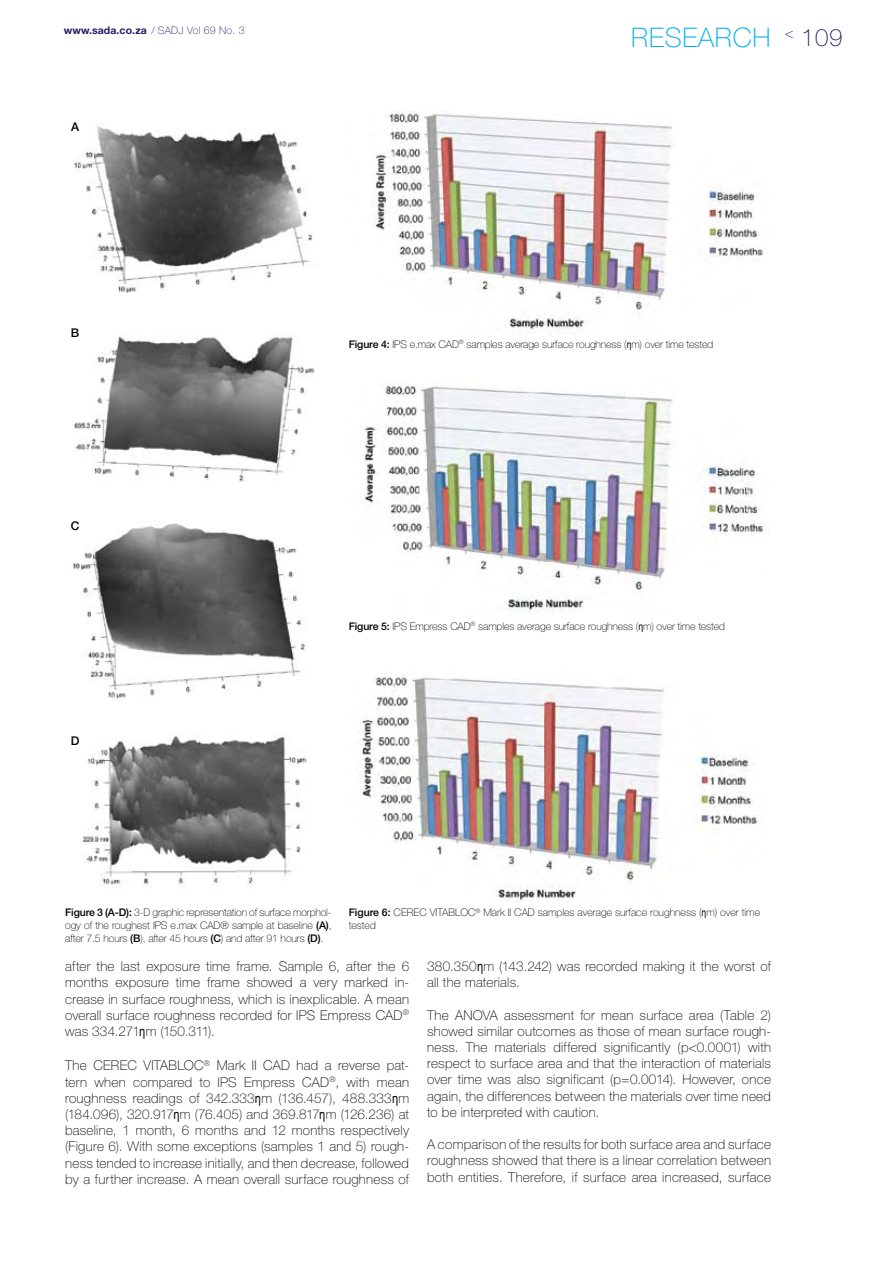
<style>
.page{position:relative;width:893px;height:1263px;background:#fff}
.page>*{position:absolute;margin:0;border:0;box-sizing:border-box;transform-origin:0 0}
.t1{font:100 27px "Helvetica Neue LT Std";color:#00aeef}
.t2{font:100 24px "Helvetica Neue LT Std";color:#221d67}
.t3{font:100 13.5px/16.2px "Helvetica Neue LT Std";letter-spacing:.02em;color:#000;text-align:justify}
.t4{font:500 12px "Helvetica Neue LT Std";color:#000}
.t5{font:100 10.5px/12.6px "Helvetica Neue LT Std";letter-spacing:-.01em;color:#000}
.t6{font:700 10.5px "Helvetica Neue LT Std";color:#221d67}
.s1{font-weight:100}
.s2{font-weight:500}
.s3{font-family:"Arial Narrow";font-weight:400}
</style>
<div class="page">
<img style="left:74px;top:126px;width:242px;height:167px">
<img style="left:74px;top:336px;width:241px;height:146px">
<img style="left:72px;top:523px;width:235px;height:179px">
<img style="left:82px;top:734px;width:225px;height:152px">
<img style="left:373px;top:111px;width:391px;height:221px">
<img style="left:365px;top:384px;width:399px;height:228px">
<img style="left:359px;top:676px;width:399px;height:225px">
<p class="t6" style="left:64px;top:23px;width:183px">www.sada.co.za <span class="s1">/ SADJ Vol 69 No. 3</span></p>
<h1 class="t1" style="left:631px;top:22px;width:18px">research</h1>
<h2 class="t2" style="left:785px;top:23px;width:59px"><sup>&lt;</sup> 109</h2>
<p class="t4" style="left:71px;top:120px;width:10px">A</p>
<p class="t4" style="left:71px;top:325px;width:10px">B</p>
<p class="t5" style="left:349px;top:338px;width:366px"><span class="s2">Figure 4:</span> IPS e.max CAD<sup>®</sup> samples average surface roughness (<span class="s3">η</span>m) over time tested</p>
<p class="t4" style="left:71px;top:519px;width:9px">C</p>
<p class="t4" style="left:71px;top:733px;width:10px">D</p>
<p class="t5" style="left:349px;top:620px;width:378px"><span class="s2">Figure 5:</span> IPS Empress CAD<sup>®</sup> samples average surface roughness (<span class="s3">η</span>m) over time tested</p>
<p class="t5" style="left:65px;top:906px;width:268px;text-align:justify"><span class="s2">Figure 3 (A-D):</span> 3-D graphic representation of surface morphol&shy;ogy of the roughest IPS e.max CAD® sample at baseline <span class="s2">(A)</span>, after 7.5 hours <span class="s2">(B</span>), after 45 hours <span class="s2">(C</span>) and after 91 hours <span class="s2">(D)</span>.</p>
<p class="t5" style="left:349px;top:906px;width:413px"><span class="s2">Figure 6:</span> CEREC VITABLOC<sup>®</sup> Mark II CAD samples average surface roughness (<span class="s3">η</span>m) over time tested</p>
<p class="t3" style="left:65px;top:958px;width:345px">after the last exposure time frame. Sample 6, after the 6 months exposure time frame showed a very marked in&shy;crease in surface roughness, which is inexplicable. A mean overall surface roughness recorded for IPS Empress CAD<sup>® </sup>was 334.271<span class="s3">η</span>m (150.311).</p>
<p class="t3" style="left:65px;top:1057px;width:345px">The CEREC VITABLOC<sup>®</sup> Mark II CAD had a reverse pat&shy;tern when compared to IPS Empress CAD<sup>®</sup>, with mean roughness readings of 342.333<span class="s3">η</span>m (136.457), 488.333<span class="s3">η</span>m (184.096), 320.917<span class="s3">η</span>m (76.405) and 369.817<span class="s3">η</span>m (126.236) at baseline, 1 month, 6 months and 12 months respectively (Figure 6). With some exceptions (samples 1 and 5) rough&shy;ness tended to increase initially, and then decrease, followed by a further increase. A mean overall surface roughness of</p>
<p class="t3" style="left:427px;top:958px;width:345px">380.350<span class="s3">η</span>m (143.242) was recorded making it the worst of all the materials.</p>
<p class="t3" style="left:427px;top:1006px;width:345px">The ANOVA assessment for mean surface area (Table 2) showed similar outcomes as those of mean surface rough&shy;ness. The materials differed significantly (p&lt;0.0001) with respect to surface area and that the interaction of materials over time was also significant (p=0.0014). However, once again, the differences between the materials over time need to be interpreted with caution.</p>
<p class="t3" style="left:427px;top:1136px;width:346px">A comparison of the results for both surface area and surface roughness showed that there is a linear correlation between both entities. Therefore, if surface area increased, surface</p>
</div>
